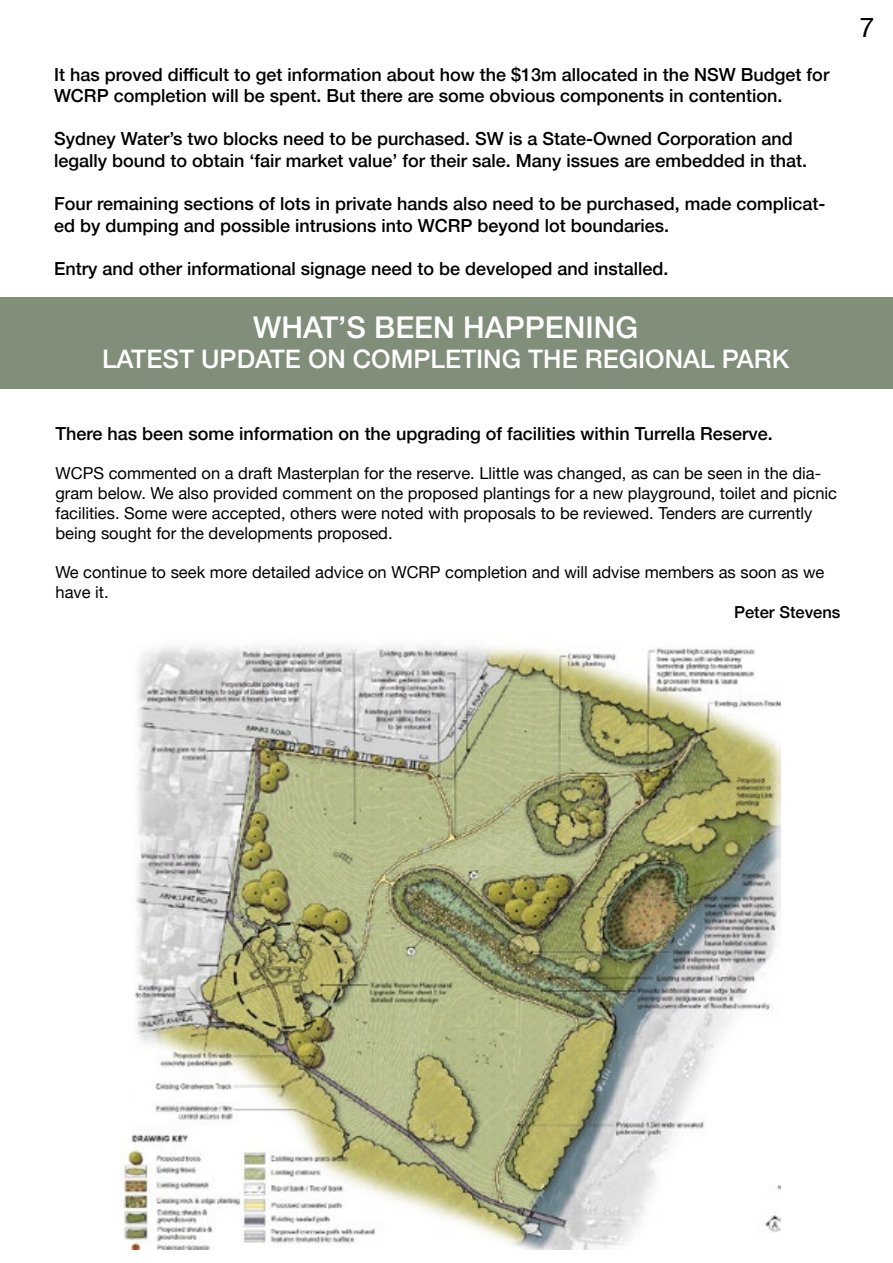
<style>
.page{position:relative;width:893px;height:1263px;background:#fff}
.page>*{position:absolute;margin:0;border:0;box-sizing:border-box;transform-origin:0 0}
.t1{font:500 30px "Helvetica Neue";color:#fff}
.t2{font:27px "Helvetica Neue";color:#000}
.t3{font:500 25.5px "Helvetica Neue";color:#fff}
.t4{font:500 18px/21.6px "Helvetica Neue";color:#000}
.t5{font:16.5px/19.8px "Helvetica Neue";color:#000}
.t6{font:500 16.5px "Helvetica Neue";color:#000}
</style>
<div class="page">
<div style="left:0;top:298px;width:893px;height:91px;background:#808e7a"></div>
<img style="left:120px;top:645px;width:661px;height:604px">
<p class="t4" style="left:54px;top:62px;width:777px">It has proved difficult to get information about how the $13m allocated in the NSW Budget for<br>WCRP completion will be spent. But there are some obvious components in contention.</p>
<p class="t4" style="left:54px;top:127px;width:754px">Sydney Water’s two blocks need to be purchased. SW is a State-Owned Corporation and legally bound to obtain ‘fair market value’ for their sale. Many issues are embedded in that.</p>
<p class="t4" style="left:54px;top:191px;width:773px">Four remaining sections of lots in private hands also need to be purchased, made complicat&shy;ed by dumping and possible intrusions into WCRP beyond lot boundaries.</p>
<p class="t4" style="left:54px;top:256px;width:616px">Entry and other informational signage need to be developed and installed.</p>
<h1 class="t1" style="left:253px;top:303px;width:387px">WHAT’S BEEN HAPPENING</h1>
<h3 class="t3" style="left:102px;top:339px;width:689px">LATEST UPDATE ON COMPLETING THE REGIONAL PARK</h3>
<h2 class="t2" style="left:860px;top:8px;width:17px">7</h2>
<p class="t4" style="left:56px;top:421px;width:719px">There has been some information on the upgrading of facilities within Turrella Reserve.</p>
<p class="t5" style="left:55px;top:465px;width:783px">WCPS commented on a draft Masterplan for the reserve. Llittle was changed, as can be seen in the dia&shy;gram below. We also provided comment on the proposed plantings for a new playground, toilet and picnic facilities. Some were accepted, others were noted with proposals to be reviewed. Tenders are currently being sought for the developments proposed.</p>
<p class="t5" style="left:55px;top:564px;width:770px">We continue to seek more detailed advice on WCRP completion and will advise members as soon as we have it.</p>
<p class="t6" style="left:734px;top:599px;width:108px">Peter Stevens</p>
</div>
